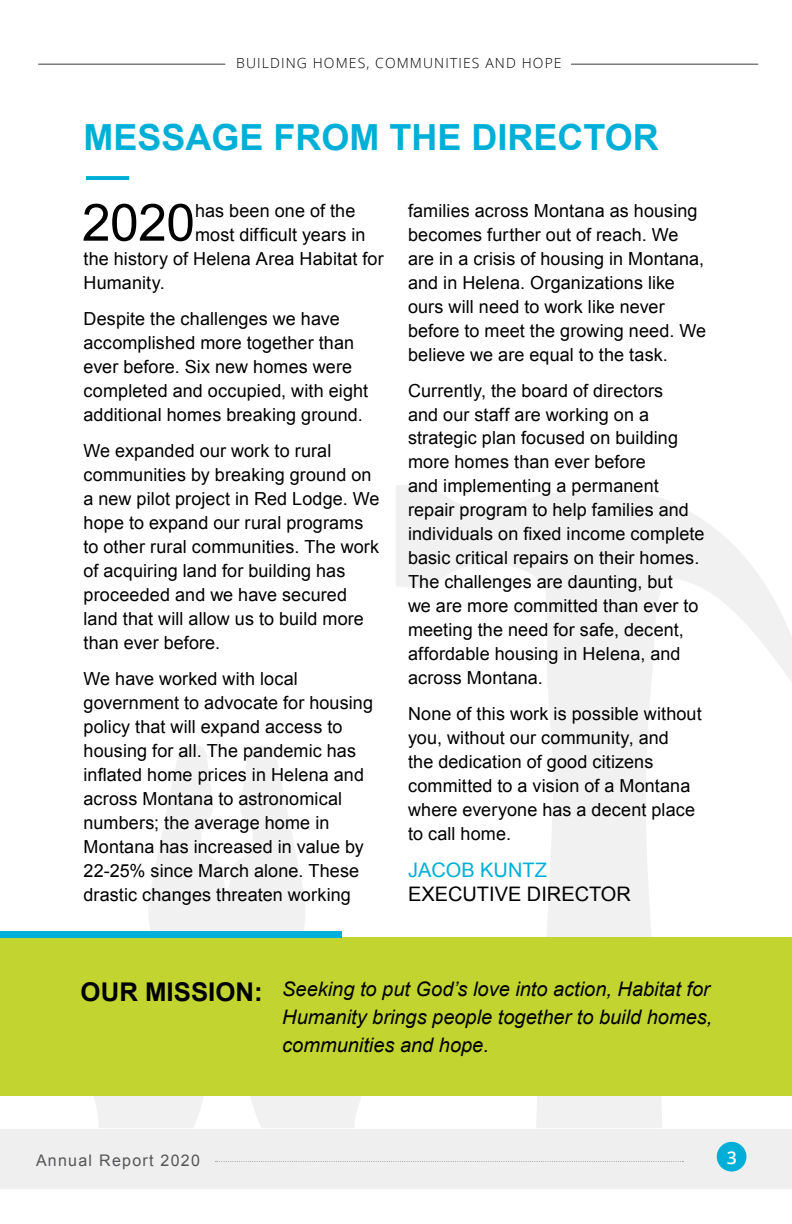
<style>
.page{position:relative;width:792px;height:1224px;background:#fff}
.page>*{position:absolute;margin:0;border:0;box-sizing:border-box;transform-origin:0 0}
.t1{font:51.6px "Arial";color:#000}
.t2{font:700 36px "Arial";color:#00afd8}
.t3{font:700 25.8px "Arial";color:#000}
.t4{font:italic 20px/28px "Arial";color:#000}
.t5{font:20px "Arial";color:#000}
.t6{font:20px "Arial";color:#00afd8}
.t7{font:18px/24px "Arial";letter-spacing:.005em;color:#000}
.t8{font:600 17.6px "Open Sans";color:#fff}
.t9{font:16px "Arial";letter-spacing:.08em;color:#565659}
.t10{font:300 14px "Open Sans";letter-spacing:.08em;color:#000}
</style>
<div class="page">
<svg style="left:396px;top:485px;width:396px;height:643px"></svg>
<svg style="left:80px;top:746px;width:290px;height:382px"></svg>
<hr style="left:86px;top:176px;width:43px;height:4px;background:#00afd8">
<div style="left:0;top:938px;width:792px;height:158px;background:#c1d42f"></div>
<div style="left:0;top:932px;width:342px;height:6px;background:#00afd8"></div>
<div style="left:0;top:1129px;width:792px;height:59px;background:#efeff0"></div>
<div style="left:717px;top:1142px;width:29px;height:30px;background:#00afd8;border-radius:50%"></div>
<hr style="left:38px;top:64px;width:187px;height:1px;background:#3d3c3e">
<hr style="left:571px;top:64px;width:187px;height:1px;background:#3d3c3e">
<svg style="left:215px;top:1161px;width:468px;height:1px"></svg>
<p class="t10" style="left:236px;top:54px;width:327px">BUILDING HOMES, COMMUNITIES AND HOPE</p>
<h2 class="t2" style="left:84px;top:114px;width:577px">MESSAGE FROM THE DIRECTOR</h2>
<h1 class="t1" style="left:82px;top:189px;width:115px">2020</h1>
<p class="t7" style="left:195px;top:199px;width:162px">has been one of the</p>
<p class="t7" style="left:195px;top:223px;width:172px">most difficult years in</p>
<p class="t7" style="left:84px;top:247px;width:302px">the history of Helena Area Habitat for</p>
<p class="t7" style="left:84px;top:271px;width:83px">Humanity.</p>
<p class="t7" style="left:84px;top:307px;width:286px">Despite the challenges we have accomplished more together than ever before. Six new homes were completed and occupied, with eight additional homes breaking ground.</p>
<p class="t7" style="left:84px;top:439px;width:297px">We expanded our work to rural communities by breaking ground on a new pilot project in Red Lodge. We hope to expand our rural programs to other rural communities. The work of acquiring land for building has proceeded and we have secured land that will allow us to build more than ever before.</p>
<p class="t7" style="left:84px;top:666px;width:291px">We have worked with local government to advocate for housing policy that will expand access to housing for all. The pandemic has inflated home prices in Helena and across Montana to astronomical numbers; the average home in<br>Montana has increased in value by<br>22-25% since March alone. These drastic changes threaten working</p>
<p class="t7" style="left:408px;top:198px;width:300px">families across Montana as housing becomes further out of reach. We are in a crisis of housing in Montana, and in Helena. Organizations like ours will need to work like never before to meet the growing need. We believe we are equal to the task.</p>
<p class="t7" style="left:408px;top:378px;width:298px">Currently, the board of directors<br>and our staff are working on a strategic plan focused on building more homes than ever before<br>and implementing a permanent repair program to help families and individuals on fixed income complete basic critical repairs on their homes.<br>The challenges are daunting, but<br>we are more committed than ever to meeting the need for safe, decent, affordable housing in Helena, and across Montana.</p>
<p class="t7" style="left:408px;top:702px;width:295px">None of this work is possible without you, without our community, and<br>the dedication of good citizens committed to a vision of a Montana where everyone has a decent place to call home.</p>
<p class="t6" style="left:408px;top:857px;width:140px">JACOB KUNTZ</p>
<p class="t5" style="left:408px;top:881px;width:224px">EXECUTIVE DIRECTOR</p>
<h3 class="t3" style="left:81px;top:975px;width:184px">OUR MISSION:</h3>
<p class="t4" style="left:282px;top:975px;width:432px">Seeking to put God’s love into action, Habitat for<br>Humanity brings people together to build homes, communities and hope.</p>
<p class="t9" style="left:36px;top:1150px;width:166px">Annual Report 2020</p>
<p class="t8" style="left:727px;top:1146px;width:12px">3</p>
</div>
